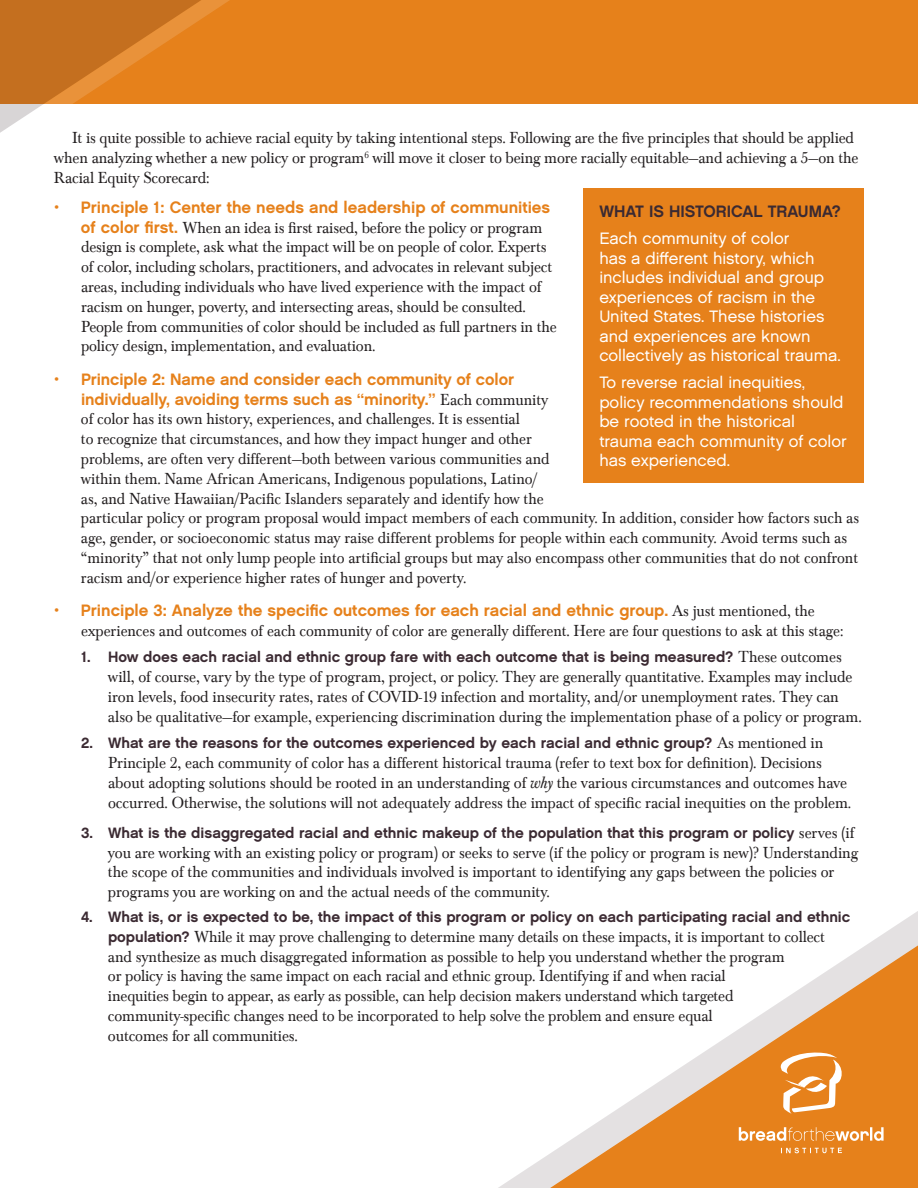
<style>
.page{position:relative;width:918px;height:1188px;background:#fff}
.page>*{position:absolute;margin:0;border:0;box-sizing:border-box;transform-origin:0 0}
.t1{font:16.5px/19.8px "Baskerville Com";letter-spacing:-.005em;color:#231f20;scale:.95 1}
.t2{font:16.5px/19.8px "Baskerville Com";letter-spacing:-.005em;color:#231f20;scale:.94 1}
.t3{font:16.5px/19.5px "Chalet London Nineteen Sixty";color:#fff}
.t4{font:16.5px/19.8px "Chalet New York Nineteen Sixty";color:#e6811b}
.t5{font:16.5px "Chalet New York Nineteen Sixty";color:#3b2a32}
.t6{font:15px "Chalet New York Nineteen Sixty";color:#3b2a32}
.s1{font-family:"Chalet New York Nineteen Sixty";color:#e6811b}
.s2{font-family:"Baskerville Com";color:#231f20}
.s3{font-family:"Baskerville Com";font-size:16.5px;color:#231f20}
.s4{font-style:italic}
.s5{font-family:"Chalet New York Nineteen Sixty";font-size:15px;color:#3b2a32}
</style>
<div class="page">
<svg style="left:498px;top:911px;width:420px;height:277px"></svg>
<div style="left:0;top:0;width:918px;height:103px;background:#e6811b"></div>
<svg style="left:0;top:0;width:251px;height:133px"></svg>
<svg style="left:778px;top:1050px;width:67px;height:64px"></svg>
<svg style="left:781px;top:1148px;width:61px;height:5px"></svg>
<svg style="left:739px;top:1127px;width:145px;height:14px"></svg>
<div style="left:583px;top:188px;width:281px;height:295px;background:#e6811b"></div>
<p class="t1" style="left:54px;top:128px;width:848px;text-indent:18px">It is quite possible to achieve racial equity by taking intentional steps. Following are the five principles that should be applied when analyzing whether a new policy or program<sup>6</sup> will move it closer to being more racially equitable—and achieving a 5—on the<br>Racial Equity Scorecard:</p>
<p class="t4" style="left:54px;top:197px;width:498px">• Principle 1: Center the needs and leadership of communities</p>
<p class="t1" style="left:81px;top:218px;width:502px"><span class="s1">of color first.</span> When an idea is first raised, before the policy or program design is complete, ask what the impact will be on people of color. Experts of color, including scholars, practitioners, and advocates in relevant subject areas, including individuals who have lived experience with the impact of racism on hunger, poverty, and intersecting areas, should be consulted.<br>People from communities of color should be included as full partners in the policy design, implementation, and evaluation.</p>
<p class="t4" style="left:81px;top:369px;width:469px;text-indent:-27px">• Principle 2: Name and consider each community of color individually, avoiding terms such as “minority.” <span class="s2">Each community</span></p>
<p class="t2" style="left:81px;top:409px;width:829px">of color has its own history, experiences, and challenges. It is essential<br>to recognize that circumstances, and how they impact hunger and other<br>problems, are often very different—both between various communities and<br>within them. Name African Americans, Indigenous populations, Latino/<br>as, and Native Hawaiian/Pacific Islanders separately and identify how the<br>particular policy or program proposal would impact members of each community. In addition, consider how factors such as age, gender, or socioeconomic status may raise different problems for people within each community. Avoid terms such as “minority” that not only lump people into artificial groups but may also encompass other communities that do not confront racism and/or experience higher rates of hunger and poverty.</p>
<p class="t4" style="left:54px;top:600px;width:762px">• Principle 3: Analyze the specific outcomes for each racial and ethnic group. <span class="s2">As just mentioned, the</span></p>
<p class="t2" style="left:81px;top:621px;width:813px">experiences and outcomes of each community of color are generally different. Here are four questions to ask at this stage:</p>
<p class="t6" style="left:81px;top:648px;width:762px">1. How does each racial and ethnic group fare with each outcome that is being measured? <span class="s3">These outcomes</span></p>
<p class="t1" style="left:108px;top:667px;width:795px">will, of course, vary by the type of program, project, or policy. They are generally quantitative. Examples may include iron levels, food insecurity rates, rates of COVID-19 infection and mortality, and/or unemployment rates. They can also be qualitative—for example, experiencing discrimination during the implementation phase of a policy or program.</p>
<p class="t6" style="left:81px;top:734px;width:744px">2. What are the reasons for the outcomes experienced by each racial and ethnic group? <span class="s3">As mentioned in</span></p>
<p class="t1" style="left:108px;top:753px;width:784px">Principle 2, each community of color has a different historical trauma (refer to text box for definition). Decisions about adopting solutions should be rooted in an understanding of <span class="s4">why</span> the various circumstances and outcomes have occurred. Otherwise, the solutions will not adequately address the impact of specific racial inequities on the problem.</p>
<p class="t6" style="left:81px;top:823px;width:775px">3. What is the disaggregated racial and ethnic makeup of the population that this program or policy <span class="s3">serves (if</span></p>
<p class="t1" style="left:108px;top:843px;width:791px">you are working with an existing policy or program) or seeks to serve (if the policy or program is new)? Understanding the scope of the communities and individuals involved is important to identifying any gaps between the policies or programs you are working on and the actual needs of the community.</p>
<p class="t6" style="left:81px;top:907px;width:771px">4. What is, or is expected to be, the impact of this program or policy on each participating racial and ethnic</p>
<p class="t1" style="left:108px;top:927px;width:756px"><span class="s5">population?</span> While it may prove challenging to determine many details on these impacts, it is important to collect and synthesize as much disaggregated information as possible to help you understand whether the program<br>or policy is having the same impact on each racial and ethnic group. Identifying if and when racial<br>inequities begin to appear, as early as possible, can help decision makers understand which targeted community-specific changes need to be incorporated to help solve the problem and ensure equal<br>outcomes for all communities.</p>
<p class="t5" style="left:599px;top:201px;width:243px">WHAT IS HISTORICAL TRAUMA?</p>
<p class="t3" style="left:599px;top:229px;width:243px">Each community of color<br>has a different history, which includes individual and group experiences of racism in the<br>United States. These histories and experiences are known collectively as historical trauma.</p>
<p class="t3" style="left:599px;top:373px;width:249px">To reverse racial inequities, policy recommendations should be rooted in the historical trauma each community of color has experienced.</p>
</div>
